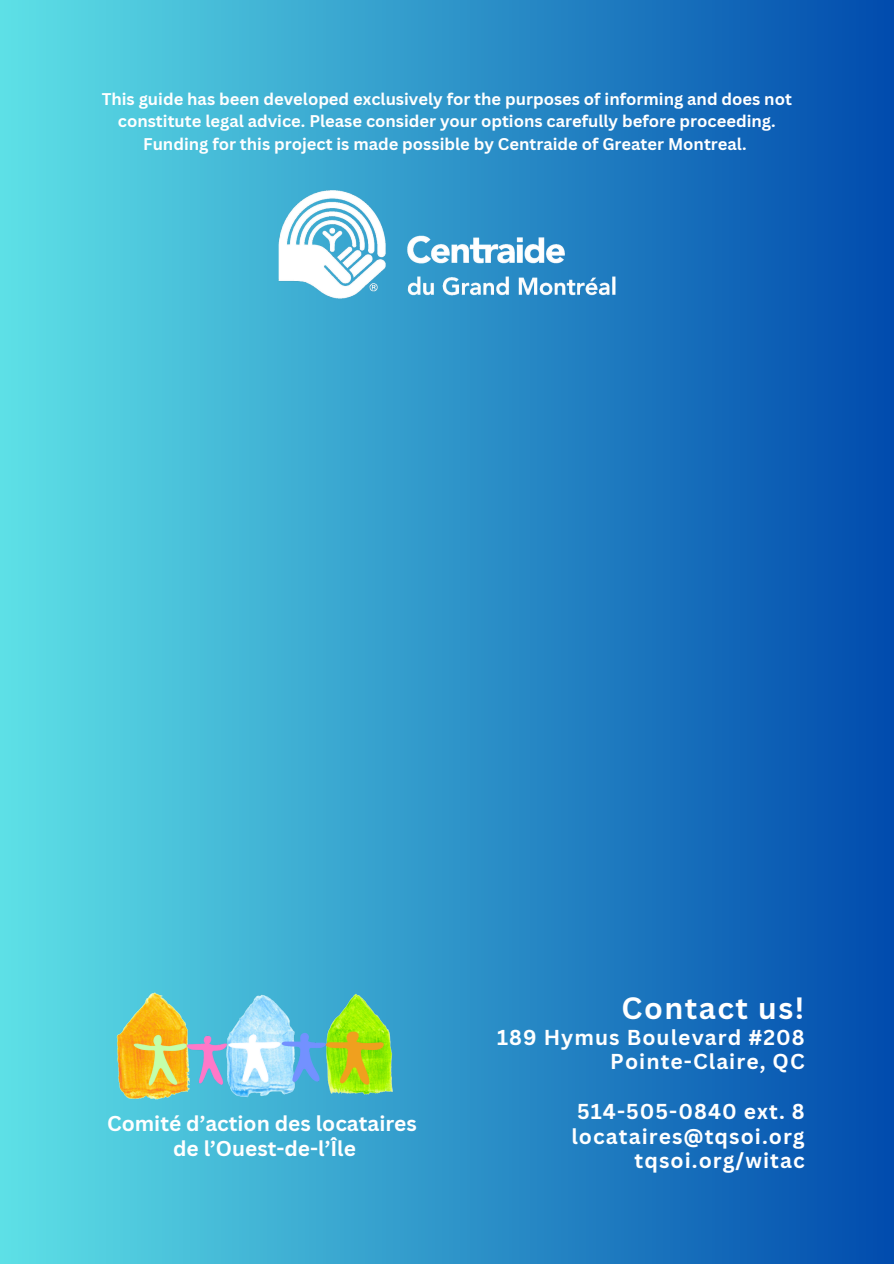
<style>
.page{position:relative;width:894px;height:1264px;background:#fff}
.page>*{position:absolute;margin:0;border:0;box-sizing:border-box;transform-origin:0 0}
.t1{font:700 30px "Canva Sans";letter-spacing:.05em;color:#fff}
.t2{font:700 21px/24.8px "Canva Sans";letter-spacing:.05em;color:#fff;text-align:right}
.t3{font:700 20.85px/24.8px "Canva Sans";color:#fff;text-align:center}
.t4{font:700 16.5px/22.5px "Canva Sans";color:#fff;text-align:center}
</style>
<div class="page">
<div style="left:0;top:0;width:893px;height:1263px;background:linear-gradient(to right,#5de0e6,#014bad)"></div>
<img style="left:263px;top:176px;width:367px;height:147px">
<img style="left:89px;top:875px;width:338px;height:338px">
<p class="t4" style="left:102px;top:87px;width:691px">This guide has been developed exclusively for the purposes of informing and does not constitute legal advice. Please consider your options carefully before proceeding.<br>Funding for this project is made possible by Centraide of Greater Montreal.</p>
<h1 class="t3" style="left:107px;top:1110px;width:311px">Comité d’action des locataires de l’Ouest-de-l’Île</h1>
<p class="t1" style="left:621px;top:986px;width:184px">Contact us!</p>
<p class="t2" style="left:497px;top:1024px;width:309px">189 Hymus Boulevard #208<br>Pointe-Claire, QC</p>
<p class="t2" style="left:571px;top:1098px;width:235px">514-505-0840 ext. 8 locataires@tqsoi.org tqsoi.org/witac</p>
</div>
